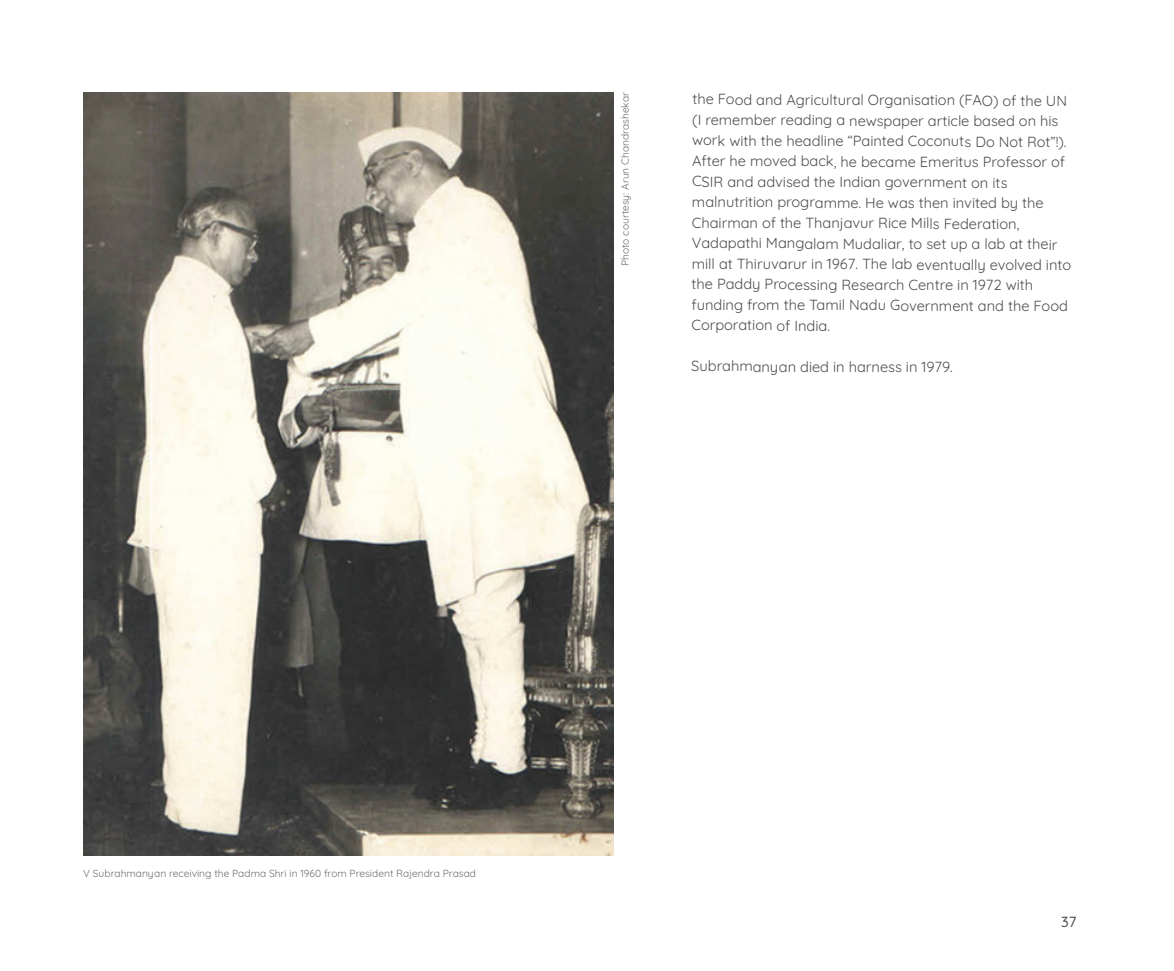
<style>
.page{position:relative;width:1174px;height:971px;background:#fff}
.page>*{position:absolute;margin:0;border:0;box-sizing:border-box;transform-origin:0 0}
.t1{font:14.7px/20.5px "Quicksand";letter-spacing:-.005em;color:#4e4f4e}
.t2{font:500 14.7px "Quicksand";color:#4e4f4e}
.t3{font:10.2px "Quicksand";color:#6c6d70}
</style>
<div class="page">
<img style="left:83px;top:93px;width:530px;height:762px">
<p class="t3" style="left:617px;top:266px;width:175px;rotate:-90deg">Photo courtesy: Arun Chandrashekar</p>
<p class="t1" style="left:691px;top:88px;width:381px">the Food and Agricultural Organisation (FAO) of the UN (I remember reading a newspaper article based on his work with the headline “Painted Coconuts Do Not Rot”!).<br>After he moved back, he became Emeritus Professor of CSIR and advised the Indian government on its malnutrition programme. He was then invited by the Chairman of the Thanjavur Rice Mills Federation, Vadapathi Mangalam Mudaliar, to set up a lab at their mill at Thiruvarur in 1967. The lab eventually evolved into the Paddy Processing Research Centre in 1972 with funding from the Tamil Nadu Government and the Food Corporation of India.</p>
<p class="t1" style="left:691px;top:355px;width:263px">Subrahmanyan died in harness in 1979.</p>
<p class="t3" style="left:83px;top:865px;width:394px">V Subrahmanyan receiving the Padma Shri in 1960 from President Rajendra Prasad</p>
<p class="t2" style="left:1061px;top:910px;width:17px">37</p>
</div>
